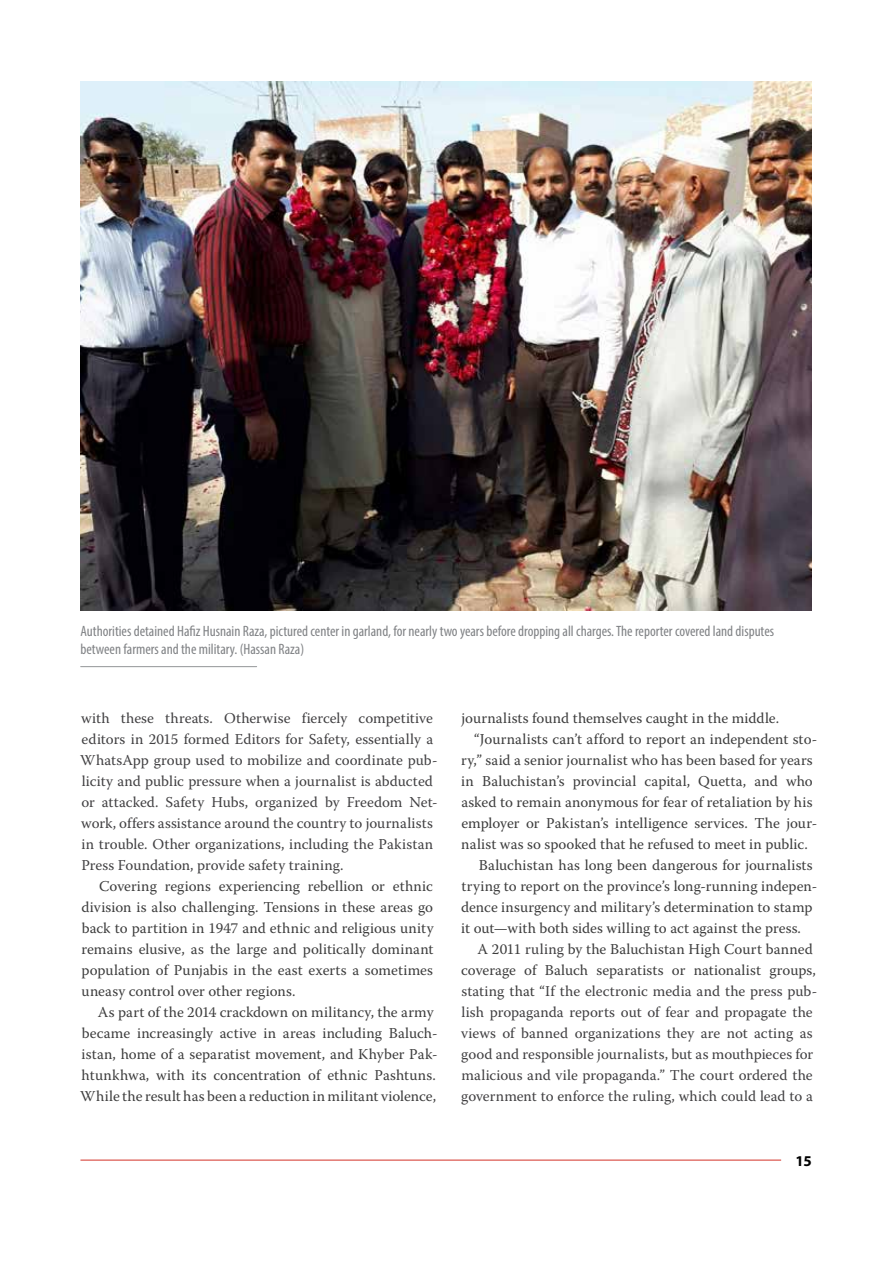
<style>
.page{position:relative;width:893px;height:1263px;background:#fff}
.page>*{position:absolute;margin:0;border:0;box-sizing:border-box;transform-origin:0 0}
.t1{font:15px/21px "Warnock Pro";letter-spacing:.01em;color:#3d3d3d;text-align:justify}
.t2{font:15px/21px "Warnock Pro";letter-spacing:.005em;color:#414042}
.t3{font:condensed 15px/18px "Myriad Pro";color:#808285}
.t4{font:700 15px "Myriad Pro";color:#000}
.s1{color:#414042}
.s2{color:#3d3d3d}
</style>
<div class="page">
<hr style="left:80px;top:1160px;width:701px;height:1px;background:#d43126">
<img style="left:80px;top:81px;width:731px;height:530px">
<hr style="left:81px;top:666px;width:176px;height:1px;background:#939598">
<p class="t3" style="left:80px;top:622px;width:695px">Authorities detained Hafiz Husnain Raza, pictured center in garland, for nearly two years before dropping all charges. The reporter covered land disputes between farmers and the military. (Hassan Raza)</p>
<p class="t2" style="left:80px;top:707px;width:359px">with these threats. Otherwise fiercely competitive editors in 2015 formed Editors for Safety, essentially a WhatsApp group used to mobilize and coordinate pub&shy;licity and public pressure when a journalist is abducted or attacked. Safety Hubs, organized by Freedom Net&shy;work, offers assistance around the country to journalists in trouble. Other organizations, including the Pakistan Press Foundation, provide safety training.</p>
<p class="t1" style="left:81px;top:875px;width:354px;text-indent:18px">Covering regions experiencing rebellion or ethnic division is also challenging. Tensions in these areas go back to partition in 1947 and ethnic and religious unity remains elusive, as the large and politically dominant population of Punjabis in the east exerts a sometimes uneasy control over other regions.</p>
<p class="t1" style="left:80px;top:1001px;width:359px;text-align:left;text-indent:18px">As part of the 2014 crackdown on militancy, the army became increasingly active in areas including Baluch&shy;istan, home of a separatist movement, and Khyber Pak&shy;htunkhwa, with its concentration of ethnic Pashtuns.<br>While the result has been a reduction in militant violence,</p>
<p class="t1" style="left:461px;top:707px;width:319px">journalists found themselves caught in the middle.</p>
<p class="t1" style="left:474px;top:728px;width:344px">“Journalists can’t afford to report an independent sto-</p>
<p class="t1" style="left:461px;top:749px;width:353px">ry,” said a senior journalist who has been based for years</p>
<p class="t1" style="left:461px;top:770px;width:353px">in Baluchistan’s provincial capital, Quetta, and who</p>
<p class="t1" style="left:461px;top:791px;width:353px">asked to remain anonymous for fear of retaliation by his</p>
<p class="t1" style="left:461px;top:812px;width:357px">employer or Pakistan’s intelligence services. The jour-</p>
<p class="t1" style="left:461px;top:833px;width:348px">nalist was so spooked that he refused to meet in public.</p>
<p class="t1" style="left:479px;top:854px;width:335px">Baluchistan has long been dangerous for journalists</p>
<p class="t1" style="left:461px;top:875px;width:357px">trying to report on the province’s long-running indepen-</p>
<p class="t1" style="left:461px;top:896px;width:353px">dence insurgency and military’s determination to stamp</p>
<p class="t1" style="left:461px;top:917px;width:341px">it out—with both sides willing to act against the press.</p>
<p class="t1" style="left:478px;top:938px;width:337px">A 2011 <span class="s1">ruling</span> by the Baluchistan High Court banned</p>
<p class="t1" style="left:461px;top:959px;width:356px">coverage of Baluch separatists or nationalist groups,</p>
<p class="t2" style="left:461px;top:980px;width:357px">stating <span class="s2">that “</span>If the electronic media and the press pub-</p>
<p class="t2" style="left:461px;top:1001px;width:353px">lish propaganda reports out of fear and propagate the</p>
<p class="t2" style="left:461px;top:1022px;width:353px">views of banned organizations they are not acting as</p>
<p class="t2" style="left:461px;top:1043px;width:354px">good and responsible journalists, but as mouthpieces for</p>
<p class="t2" style="left:461px;top:1064px;width:353px">malicious and vile propaganda.” The court ordered the</p>
<p class="t2" style="left:461px;top:1085px;width:353px">government to enforce the ruling, which could lead to a</p>
<p class="t4" style="left:795px;top:1151px;width:18px">15</p>
</div>
